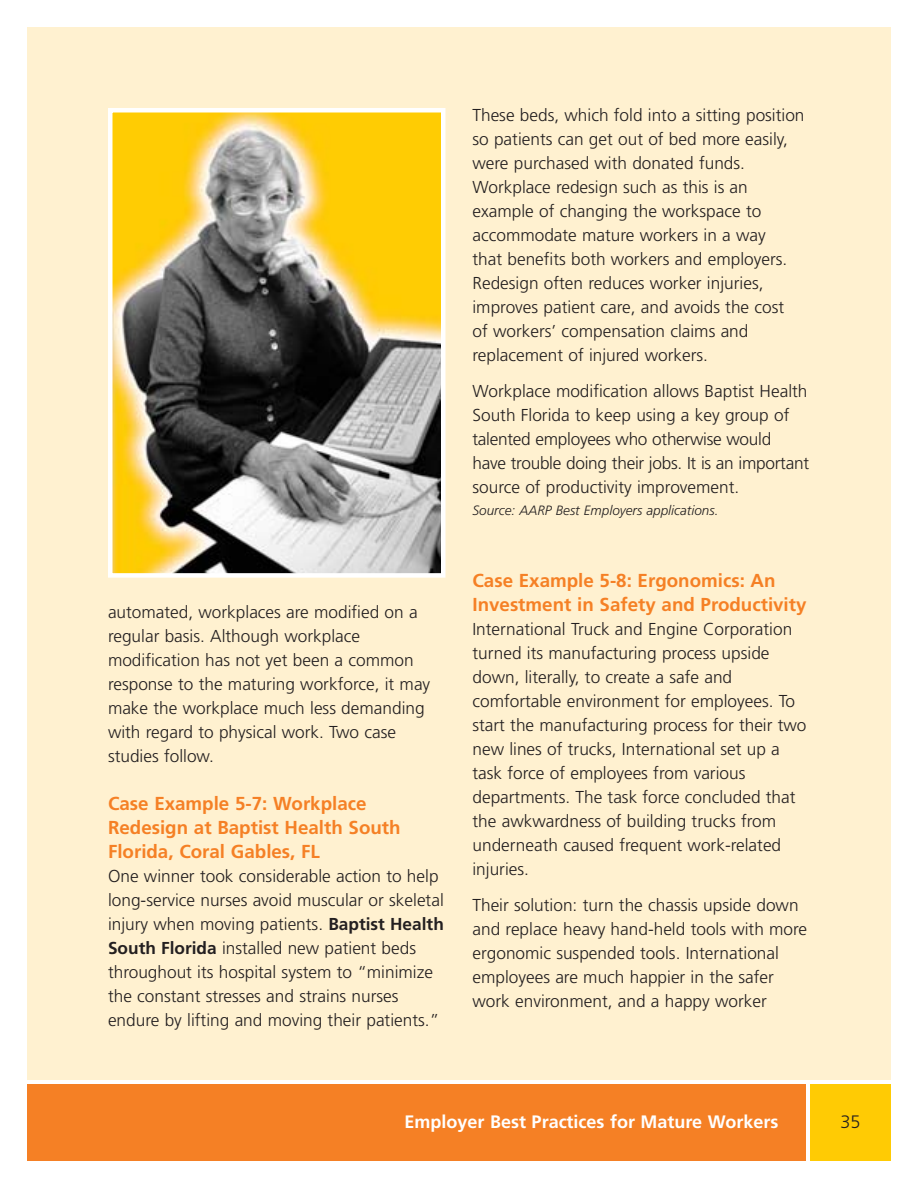
<style>
.page{position:relative;width:918px;height:1188px;background:#fff}
.page>*{position:absolute;margin:0;border:0;box-sizing:border-box;transform-origin:0 0}
.t1{font:700 18.75px/24px "Frutiger";color:#f58025}
.t2{font:700 18px "Frutiger";color:#fff}
.t3{font:300 18px "Frutiger";color:#231f20}
.t4{font:300 17.25px/24px "Frutiger";color:#231f20}
.t5{font:italic 300 13.5px "Frutiger";color:#231f20}
.s1{font-weight:700}
</style>
<div class="page">
<div style="left:27px;top:27px;width:864px;height:1053px;background:#fff1d0"></div>
<div style="left:27px;top:1084px;width:779px;height:77px;background:#f58025"></div>
<div style="left:810px;top:1084px;width:81px;height:77px;background:#ffcb04"></div>
<img style="left:113px;top:113px;width:328px;height:460px">
<div style="left:108px;top:108px;width:338px;height:470px;border:4px solid #fff"></div>
<p class="t4" style="left:108px;top:601px;width:324px">automated, workplaces are modified on a regular basis. Although workplace modification has not yet been a common response to the maturing workforce, it may make the workplace much less demanding with regard to physical work. Two case studies follow.</p>
<p class="t1" style="left:108px;top:793px;width:294px">Case Example 5-7: Workplace<br>Redesign at Baptist Health South<br>Florida, Coral Gables, FL</p>
<p class="t4" style="left:108px;top:865px;width:337px">One winner took considerable action to help long-service nurses avoid muscular or skeletal injury when moving patients. <span class="s1">Baptist Health South Florida</span> installed new patient beds throughout its hospital system to “minimize the constant stresses and strains nurses endure by lifting and moving their patients.”</p>
<p class="t4" style="left:472px;top:104px;width:334px">These beds, which fold into a sitting position so patients can get out of bed more easily, were purchased with donated funds.<br>Workplace redesign such as this is an example of changing the workspace to accommodate mature workers in a way<br>that benefits both workers and employers.<br>Redesign often reduces worker injuries, improves patient care, and avoids the cost<br>of workers’ compensation claims and replacement of injured workers.</p>
<p class="t4" style="left:472px;top:380px;width:338px">Workplace modification allows Baptist Health South Florida to keep using a key group of talented employees who otherwise would have trouble doing their jobs. It is an important source of productivity improvement.</p>
<p class="t5" style="left:472px;top:505px;width:247px">Source: AARP Best Employers applications.</p>
<p class="t1" style="left:472px;top:570px;width:336px">Case Example 5-8: Ergonomics: An<br>Investment in Safety and Productivity</p>
<p class="t4" style="left:472px;top:619px;width:336px">International Truck and Engine Corporation turned its manufacturing process upside down, literally, to create a safe and comfortable environment for employees. To start the manufacturing process for their two new lines of trucks, International set up a task force of employees from various departments. The task force concluded that the awkwardness of building trucks from underneath caused frequent work-related injuries.</p>
<p class="t4" style="left:472px;top:895px;width:336px">Their solution: turn the chassis upside down and replace heavy hand-held tools with more ergonomic suspended tools. International employees are much happier in the safer work environment, and a happy worker</p>
<p class="t2" style="left:405px;top:1114px;width:375px">Employer Best Practices for Mature Workers</p>
<p class="t3" style="left:840px;top:1114px;width:22px">35</p>
</div>
